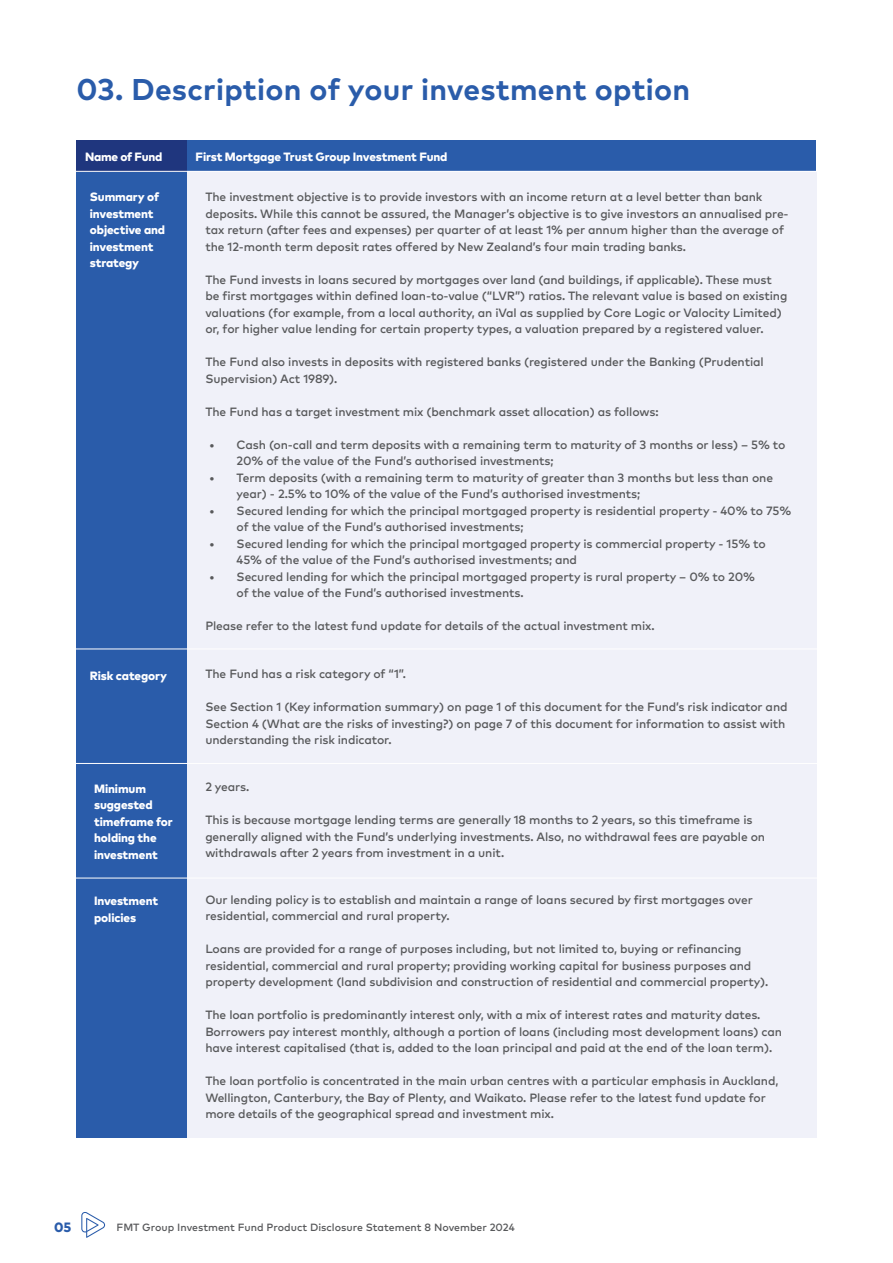
<style>
.page{position:relative;width:893px;height:1263px;background:#fff}
.page>*{position:absolute;margin:0;border:0;box-sizing:border-box;transform-origin:0 0}
.t1{font:700 30px "Mark OT";letter-spacing:.01em;color:#2a5caa}
.t2{font:800 13.5px "Mark OT";color:#2a5caa}
.t3{font:12px/16.5px "Mark OT Medium";letter-spacing:-.01em;color:#58595b}
.t4{font:800 12px/16.5px "Mark OT";letter-spacing:-.01em;color:#fff}
.t5{font:10.5px "Mark OT Medium";color:#58595b}
</style>
<div class="page">
<div style="left:77px;top:649px;width:110px;height:113px;background:#2a5caa"></div>
<div style="left:77px;top:172px;width:110px;height:478px;background:#2a5caa"></div>
<div style="left:77px;top:140px;width:110px;height:32px;background:#1f367e"></div>
<div style="left:187px;top:140px;width:629px;height:32px;background:#2a5caa"></div>
<div style="left:187px;top:172px;width:629px;height:478px;background:#f0f1f9"></div>
<div style="left:187px;top:649px;width:629px;height:113px;background:#f0f1f9"></div>
<div style="left:77px;top:762px;width:110px;height:113px;background:#2a5caa"></div>
<div style="left:187px;top:762px;width:629px;height:113px;background:#f0f1f9"></div>
<div style="left:77px;top:875px;width:110px;height:263px;background:#2a5caa"></div>
<div style="left:187px;top:875px;width:629px;height:263px;background:#f0f1f9"></div>
<hr style="left:72px;top:649px;width:753px;height:1px;background:#fff">
<hr style="left:72px;top:878px;width:753px;height:1px;background:#fff">
<hr style="left:72px;top:763px;width:753px;height:1px;background:#fff">
<hr style="left:69px;top:171px;width:753px;height:1px;background:#fff">
<svg style="left:81px;top:1212px;width:24px;height:26px"></svg>
<h1 class="t1" style="left:77px;top:70px;width:615px">03. Description of your investment option</h1>
<p class="t4" style="left:85px;top:148px;width:79px">Name of Fund</p>
<p class="t4" style="left:196px;top:148px;width:253px">First Mortgage Trust Group Investment Fund</p>
<p class="t3" style="left:205px;top:188px;width:585px">The investment objective is to provide investors with an income return at a level better than bank deposits. While this cannot be assured, the Manager’s objective is to give investors an annualised pre&shy;tax return (after fees and expenses) per quarter of at least 1% per annum higher than the average of the 12-month term deposit rates offered by New Zealand’s four main trading banks.</p>
<p class="t3" style="left:205px;top:271px;width:584px">The Fund invests in loans secured by mortgages over land (and buildings, if applicable). These must be first mortgages within defined loan-to-value (“LVR”) ratios. The relevant value is based on existing valuations (for example, from a local authority, an iVal as supplied by Core Logic or Valocity Limited) or, for higher value lending for certain property types, a valuation prepared by a registered valuer.</p>
<p class="t3" style="left:205px;top:353px;width:560px">The Fund also invests in deposits with registered banks (registered under the Banking (Prudential<br>Supervision) Act 1989).</p>
<p class="t3" style="left:205px;top:403px;width:455px">The Fund has a target investment mix (benchmark asset allocation) as follows:</p>
<p class="t3" style="left:237px;top:436px;width:550px;text-indent:-27px">• Cash (on-call and term deposits with a remaining term to maturity of 3 months or less) – 5% to<br>20% of the value of the Fund’s authorised investments;</p>
<p class="t3" style="left:237px;top:469px;width:538px;text-indent:-27px">• Term deposits (with a remaining term to maturity of greater than 3 months but less than one year) - 2.5% to 10% of the value of the Fund’s authorised investments;</p>
<p class="t3" style="left:237px;top:502px;width:556px;text-indent:-27px">• Secured lending for which the principal mortgaged property is residential property - 40% to 75% of the value of the Fund’s authorised investments;</p>
<p class="t3" style="left:237px;top:535px;width:531px;text-indent:-27px">• Secured lending for which the principal mortgaged property is commercial property - 15% to<br>45% of the value of the Fund’s authorised investments; and</p>
<p class="t3" style="left:237px;top:568px;width:520px;text-indent:-27px">• Secured lending for which the principal mortgaged property is rural property – 0% to 20% of the value of the Fund’s authorised investments.</p>
<p class="t3" style="left:205px;top:617px;width:451px">Please refer to the latest fund update for details of the actual investment mix.</p>
<p class="t4" style="left:90px;top:188px;width:77px">Summary of investment objective and investment strategy</p>
<p class="t4" style="left:90px;top:667px;width:79px">Risk category</p>
<p class="t3" style="left:205px;top:665px;width:202px">The Fund has a risk category of “1”.</p>
<p class="t3" style="left:205px;top:698px;width:584px">See Section 1 (Key information summary) on page 1 of this document for the Fund’s risk indicator and<br>Section 4 (What are the risks of investing?) on page 7 of this document for information to assist with understanding the risk indicator.</p>
<p class="t4" style="left:94px;top:780px;width:80px">Minimum suggested timeframe for holding the investment</p>
<p class="t3" style="left:205px;top:778px;width:45px">2 years.</p>
<p class="t3" style="left:205px;top:811px;width:561px">This is because mortgage lending terms are generally 18 months to 2 years, so this timeframe is generally aligned with the Fund’s underlying investments. Also, no withdrawal fees are payable on withdrawals after 2 years from investment in a unit.</p>
<p class="t4" style="left:94px;top:892px;width:66px">Investment policies</p>
<p class="t3" style="left:205px;top:891px;width:549px">Our lending policy is to establish and maintain a range of loans secured by first mortgages over residential, commercial and rural property.</p>
<p class="t3" style="left:205px;top:940px;width:564px">Loans are provided for a range of purposes including, but not limited to, buying or refinancing residential, commercial and rural property; providing working capital for business purposes and property development (land subdivision and construction of residential and commercial property).</p>
<p class="t3" style="left:205px;top:1006px;width:578px">The loan portfolio is predominantly interest only, with a mix of interest rates and maturity dates.<br>Borrowers pay interest monthly, although a portion of loans (including most development loans) can have interest capitalised (that is, added to the loan principal and paid at the end of the loan term).</p>
<p class="t3" style="left:205px;top:1072px;width:575px">The loan portfolio is concentrated in the main urban centres with a particular emphasis in Auckland,<br>Wellington, Canterbury, the Bay of Plenty, and Waikato. Please refer to the latest fund update for more details of the geographical spread and investment mix.</p>
<p class="t2" style="left:54px;top:1218px;width:19px">05</p>
<p class="t5" style="left:117px;top:1220px;width:400px">FMT Group Investment Fund Product Disclosure Statement 8 November 2024</p>
</div>
